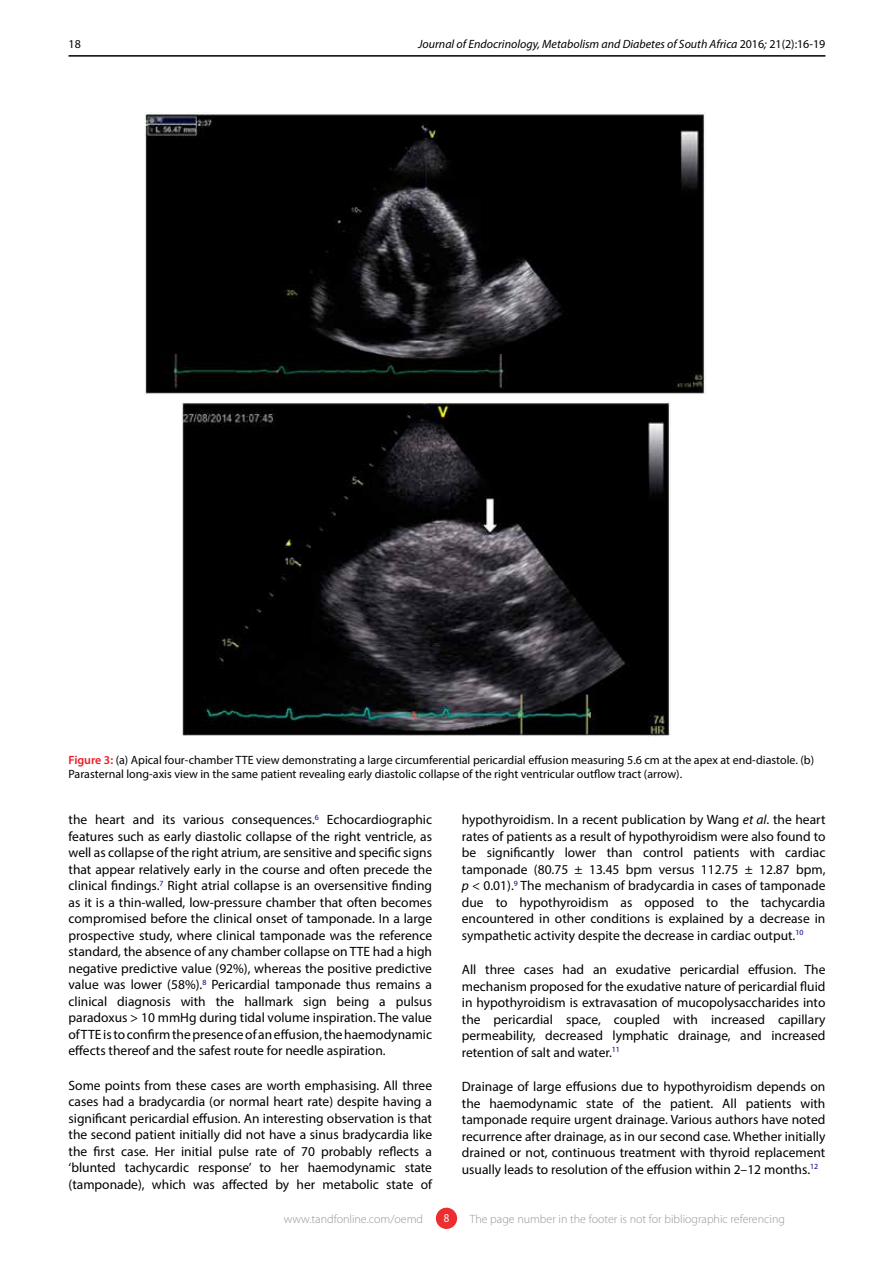
<style>
.page{position:relative;width:893px;height:1263px;background:#fff}
.page>*{position:absolute;margin:0;border:0;box-sizing:border-box;transform-origin:0 0}
.t1{font:13.5px/16.5px "Myriad Pro";color:#000;text-align:justify}
.t2{font:12px/14.4px "Myriad Pro";color:#000}
.t3{font:300 12px "Myriad Pro";color:#939598}
.t4{font:italic 12px "Myriad Pro";color:#000}
.t5{font:12px "Myriad Pro";color:#fff;scale:.9 1}
.s1{font-style:normal}
.s2{font-weight:600;color:#ed1d24}
.s3{font-style:italic}
</style>
<div class="page">
<div style="left:436px;top:1208px;width:21px;height:21px;background:#ee2d30;border-radius:50%"></div>
<hr style="left:69px;top:55px;width:756px;height:2px;background:#000">
<img style="left:144px;top:112px;width:561px;height:283px">
<img style="left:181px;top:401px;width:489px;height:336px">
<p class="t2" style="left:69px;top:36px;width:14px">18</p>
<p class="t4" style="left:418px;top:36px;width:409px">Journal of Endocrinology, Metabolism and Diabetes of South Africa <span class="s1">2016</span>; <span class="s1">21(2):16-19</span></p>
<p class="t2" style="left:69px;top:752px;width:747px"><span class="s2">Figure 3:</span> (a) Apical four-chamber TTE view demonstrating a large circumferential pericardial effusion measuring 5.6 cm at the apex at end-diastole. (b)<br>Parasternal long-axis view in the same patient revealing early diastolic collapse of the right ventricular outflow tract (arrow).</p>
<p class="t1" style="left:69px;top:811px;width:365px">the heart and its various consequences.<sup>6</sup> Echocardiographic features such as early diastolic collapse of the right ventricle, as well as collapse of the right atrium, are sensitive and specific signs that appear relatively early in the course and often precede the clinical findings.<sup>7</sup> Right atrial collapse is an oversensitive finding as it is a thin-walled, low-pressure chamber that often becomes compromised before the clinical onset of tamponade. In a large prospective study, where clinical tamponade was the reference standard, the absence of any chamber collapse on TTE had a high negative predictive value (92%), whereas the positive predictive value was lower (58%).<sup>8</sup> Pericardial tamponade thus remains a clinical diagnosis with the hallmark sign being a pulsus paradoxus &gt; 10 mmHg during tidal volume inspiration. The value of TTE is to confirm the presence of an effusion, the haemodynamic effects thereof and the safest route for needle aspiration.</p>
<p class="t1" style="left:69px;top:1076px;width:365px">Some points from these cases are worth emphasising. All three cases had a bradycardia (or normal heart rate) despite having a significant pericardial effusion. An interesting observation is that the second patient initially did not have a sinus bradycardia like the first case. Her initial pulse rate of 70 probably reflects a ‘blunted tachycardic response’ to her haemodynamic state (tamponade), which was affected by her metabolic state of</p>
<p class="t1" style="left:462px;top:811px;width:365px">hypothyroidism. In a recent publication by Wang <span class="s3">et al</span>. the heart rates of patients as a result of hypothyroidism were also found to be significantly lower than control patients with cardiac tamponade (80.75 ± 13.45 bpm versus 112.75 ± 12.87 bpm, <span class="s3">p</span> &lt; 0.01).<sup>9</sup> The mechanism of bradycardia in cases of tamponade due to hypothyroidism as opposed to the tachycardia encountered in other conditions is explained by a decrease in sympathetic activity despite the decrease in cardiac output.<sup>10</sup></p>
<p class="t1" style="left:462px;top:961px;width:365px">All three cases had an exudative pericardial effusion. The mechanism proposed for the exudative nature of pericardial fluid in hypothyroidism is extravasation of mucopolysaccharides into the pericardial space, coupled with increased capillary permeability, decreased lymphatic drainage, and increased retention of salt and water.<sup>11</sup></p>
<p class="t1" style="left:462px;top:1078px;width:365px">Drainage of large effusions due to hypothyroidism depends on the haemodynamic state of the patient. All patients with tamponade require urgent drainage. Various authors have noted recurrence after drainage, as in our second case. Whether initially drained or not, continuous treatment with thyroid replacement usually leads to resolution of the effusion within 2–12 months.<sup>12</sup></p>
<p class="t3" style="left:284px;top:1213px;width:141px">www.tandfonline.com/oemd</p>
<p class="t5" style="left:444px;top:1211px;width:8px">8</p>
<p class="t3" style="left:470px;top:1213px;width:317px">The page number in the footer is not for bibliographic referencing</p>
</div>
